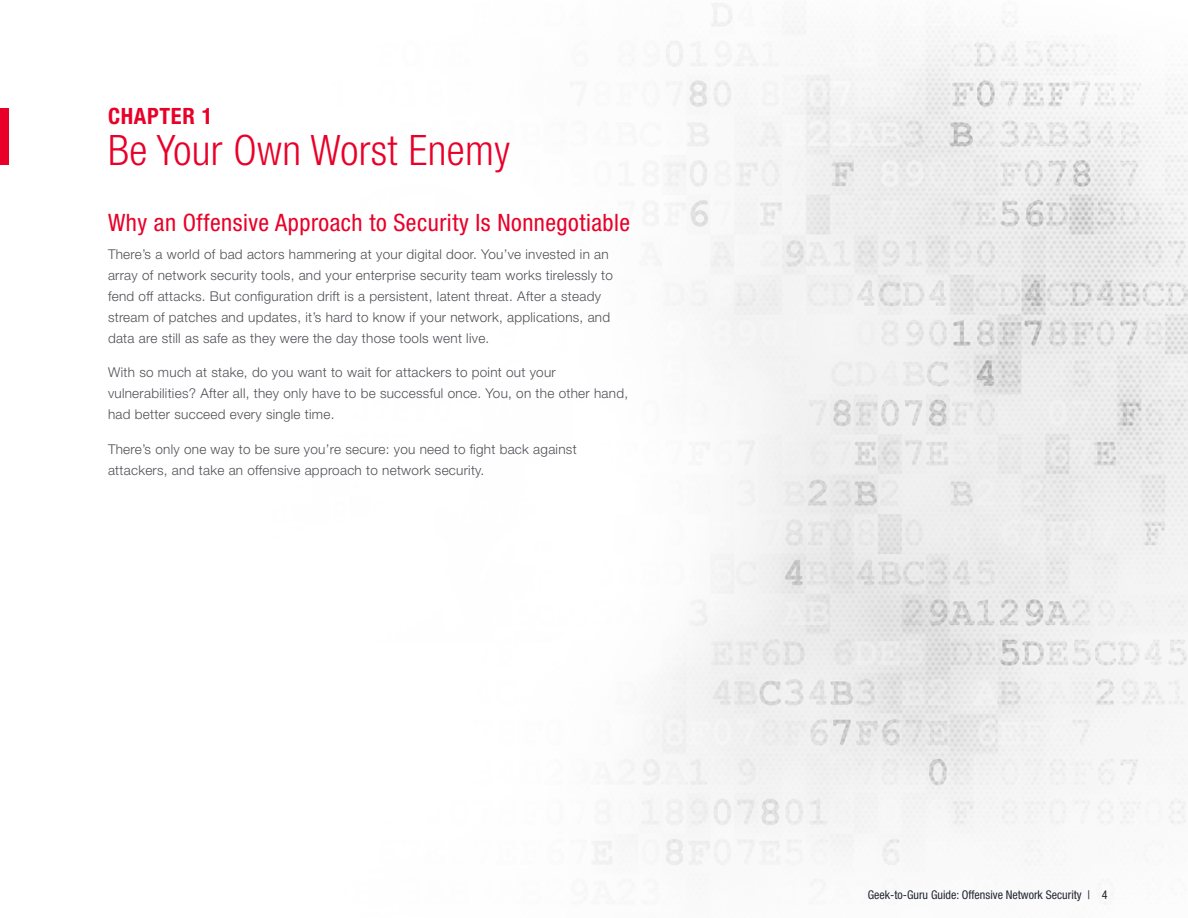
<style>
.page{position:relative;width:1188px;height:918px;background:#fff}
.page>*{position:absolute;margin:0;border:0;box-sizing:border-box;transform-origin:0 0}
.t1{font:300 condensed 42px "Helvetica Neue LT Std";letter-spacing:.01em;color:#e90029}
.t2{font:condensed 24px "Helvetica Neue LT Std";letter-spacing:.02em;color:#e90029}
.t3{font:700 condensed 22.5px "Helvetica Neue LT Std";letter-spacing:.03em;color:#e90029}
.t4{font:300 13.5px/21px "Helvetica Neue LT Std";letter-spacing:.02em;color:#524f56}
.t5{font:condensed 12px "Helvetica Neue LT Std";color:#222730}
</style>
<div class="page">
<img style="left:0;top:3px;width:1188px;height:901px">
<div style="left:0;top:108px;width:9px;height:56px;background:#e90029"></div>
<h3 class="t3" style="left:108px;top:103px;width:106px">CHAPTER 1</h3>
<h1 class="t1" style="left:108px;top:126px;width:403px">Be Your Own Worst Enemy</h1>
<h2 class="t2" style="left:108px;top:208px;width:524px">Why an Offensive Approach to Security Is Nonnegotiable</h2>
<p class="t4" style="left:108px;top:243px;width:507px">There’s a world of bad actors hammering at your digital door. You’ve invested in an array of network security tools, and your enterprise security team works tirelessly to fend off attacks. But configuration drift is a persistent, latent threat. After a steady stream of patches and updates, it’s hard to know if your network, applications, and data are still as safe as they were the day those tools went live.</p>
<p class="t4" style="left:108px;top:362px;width:522px">With so much at stake, do you want to wait for attackers to point out your vulnerabilities? After all, they only have to be successful once. You, on the other hand, had better succeed every single time.</p>
<p class="t4" style="left:108px;top:438px;width:470px">There’s only one way to be sure you’re secure: you need to fight back against attackers, and take an offensive approach to network security.</p>
<p class="t5" style="left:868px;top:887px;width:241px">Geek-to-Guru Guide: Offensive Network Security | 4</p>
</div>
